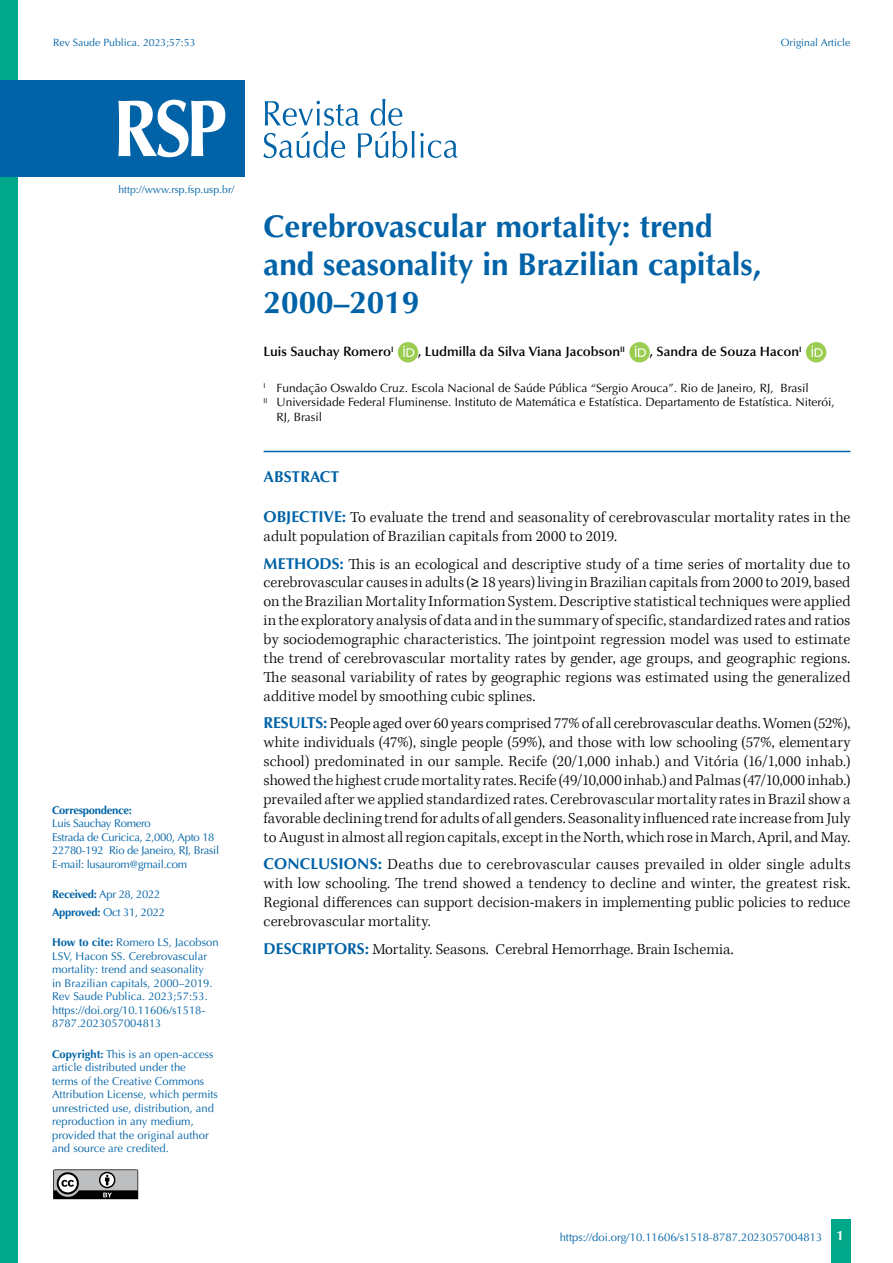
<style>
.page{position:relative;width:893px;height:1263px;background:#fff}
.page>*{position:absolute;margin:0;border:0;box-sizing:border-box;transform-origin:0 0}
.t1{font:700 31.5px/37.8px "Optima LT Std";color:#0063a7}
.t2{font:300 15.75px/18.9px "Kepler Std";letter-spacing:.005em;color:#000;text-align:justify}
.t3{font:700 15.75px "Optima LT Std";color:#0063a7}
.t4{font:600 13.5px "Optima LT Std";color:#000}
.t5{font:12px "Optima LT Std";color:#000}
.t6{font:11.25px/13.5px "Optima LT Std";color:#0063a7}
.t7{font:11.25px/13.5px "Optima LT Std";letter-spacing:-.025em;color:#0063a7}
.t8{font:11.25px "Optima LT";color:#0063a7}
.t9{font:700 11.25px "Optima LT Std";letter-spacing:-.025em;color:#0063a7}
.t10{font:10.5px "Optima LT Std";color:#0063a7}
.s1{font-weight:700}
.s2{font-family:"Optima LT Std";font-weight:700;color:#0063a7}
.s3{font-family:"Cambria";font-weight:400}
.s4{font-family:"Optima LT Std";font-weight:700;font-size:13.5px;color:#fff}
</style>
<div class="page">
<div style="left:831px;top:1220px;width:20px;height:43px;background:#00a788"></div>
<svg style="left:53px;top:1169px;width:85px;height:30px;background:#7e7f80"></svg>
<div style="left:0;top:0;width:18px;height:1263px;background:#00a788"></div>
<hr style="left:264px;top:451px;width:586px;height:1px;background:#0063a7">
<div style="left:398px;top:342px;width:20px;height:20px;background:#9ccc51;border-radius:50%"></div>
<svg style="left:403px;top:346px;width:11px;height:11px"></svg>
<div style="left:629px;top:342px;width:21px;height:20px;background:#9ccc51;border-radius:50%"></div>
<svg style="left:635px;top:346px;width:11px;height:11px"></svg>
<div style="left:806px;top:342px;width:20px;height:20px;background:#9ccc51;border-radius:50%"></div>
<svg style="left:811px;top:346px;width:11px;height:11px"></svg>
<svg style="left:263px;top:99px;width:195px;height:59px"></svg>
<div style="left:0;top:80px;width:244px;height:96px;background:#0063a7"></div>
<svg style="left:118px;top:100px;width:107px;height:57px"></svg>
<p class="t10" style="left:53px;top:36px;width:144px">Rev Saude Publica. 2023;57:53</p>
<p class="t10" style="left:781px;top:36px;width:71px">Original Article</p>
<p class="t10" style="left:118px;top:183px;width:117px">http://www.rsp.fsp.usp.br/</p>
<p class="t9" style="left:52px;top:803px;width:81px">Correspondence:</p>
<p class="t7" style="left:52px;top:817px;width:169px">Luis Sauchay Romero<br>Estrada de Curicica, 2,000, Apto 18<br>22780-192 Rio de Janeiro, RJ, Brasil<br>E-mail: lusaurom@gmail.com</p>
<p class="t7" style="left:52px;top:886px;width:114px;line-height:17.7px"><span class="s1">Received:</span> Apr 28, 2022<br><span class="s1">Approved:</span> Oct 31, 2022</p>
<p class="t6" style="left:52px;top:936px;width:168px"><span class="s1">How to cite:</span> Romero LS, Jacobson<br>LSV, Hacon SS. Cerebrovascular mortality: trend and seasonality<br>in Brazilian capitals, 2000–2019.<br>Rev Saude Publica. 2023;57:53. https://doi.org/10.11606/s1518-<br>8787.2023057004813</p>
<p class="t6" style="left:52px;top:1047px;width:167px"><span class="s1">Copyright:</span> This is an open-access article distributed under the<br>terms of the Creative Commons<br>Attribution License, which permits unrestricted use, distribution, and reproduction in any medium, provided that the original author and source are credited.</p>
<h1 class="t1" style="left:264px;top:208px;width:499px">Cerebrovascular mortality: trend and seasonality in Brazilian capitals,<br>2000–2019</h1>
<p class="t4" style="left:264px;top:344px;width:131px">Luis Sauchay Romero<sup>I</sup></p>
<p class="t4" style="left:418px;top:344px;width:208px">, Ludmilla da Silva Viana Jacobson<sup>II</sup></p>
<p class="t4" style="left:650px;top:344px;width:153px">, Sandra de Souza Hacon<sup>I</sup></p>
<p class="t5" style="left:264px;top:381px;width:547px"><sup>I</sup> Fundação Oswaldo Cruz. Escola Nacional de Saúde Pública “Sergio Arouca”. Rio de Janeiro, RJ, Brasil</p>
<p class="t5" style="left:264px;top:395px;width:573px"><sup>II</sup> Universidade Federal Fluminense. Instituto de Matemática e Estatística. Departamento de Estatística. Niterói,</p>
<p class="t5" style="left:276px;top:410px;width:47px">RJ, Brasil</p>
<p class="t3" style="left:264px;top:467px;width:77px">ABSTRACT</p>
<p class="t2" style="left:264px;top:508px;width:588px"><span class="s2">OBJECTIVE:</span> To evaluate the trend and seasonality of cerebrovascular mortality rates in the adult population of Brazilian capitals from 2000 to 2019.</p>
<p class="t2" style="left:264px;top:555px;width:588px"><span class="s2">METHODS:</span> This is an ecological and descriptive study of a time series of mortality due to cerebrovascular causes in adults (<span class="s3">≥</span> 18 years) living in Brazilian capitals from 2000 to 2019, based on the Brazilian Mortality Information System. Descriptive statistical techniques were applied in the exploratory analysis of data and in the summary of specific, standardized rates and ratios by sociodemographic characteristics. The jointpoint regression model was used to estimate the trend of cerebrovascular mortality rates by gender, age groups, and geographic regions.<br>The seasonal variability of rates by geographic regions was estimated using the generalized additive model by smoothing cubic splines.</p>
<p class="t2" style="left:264px;top:714px;width:588px"><span class="s2">RESULTS:</span> People aged over 60 years comprised 77% of all cerebrovascular deaths. Women (52%), white individuals (47%), single people (59%), and those with low schooling (57%, elementary school) predominated in our sample. Recife (20/1,000 inhab.) and Vitória (16/1,000 inhab.) showed the highest crude mortality rates. Recife (49/10,000 inhab.) and Palmas (47/10,000 inhab.) prevailed after we applied standardized rates. Cerebrovascular mortality rates in Brazil show a favorable declining trend for adults of all genders. Seasonality influenced rate increase from July to August in almost all region capitals, except in the North, which rose in March, April, and May.</p>
<p class="t2" style="left:264px;top:855px;width:588px"><span class="s2">CONCLUSIONS:</span> Deaths due to cerebrovascular causes prevailed in older single adults with low schooling. The trend showed a tendency to decline and winter, the greatest risk.<br>Regional differences can support decision-makers in implementing public policies to reduce cerebrovascular mortality.</p>
<p class="t2" style="left:264px;top:940px;width:472px"><span class="s2">DESCRIPTORS:</span> Mortality. Seasons. Cerebral Hemorrhage. Brain Ischemia.</p>
<p class="t8" style="left:560px;top:1230px;width:286px">https://doi.org/10.11606/s1518-8787.2023057004813 <span class="s4">1</span></p>
</div>
